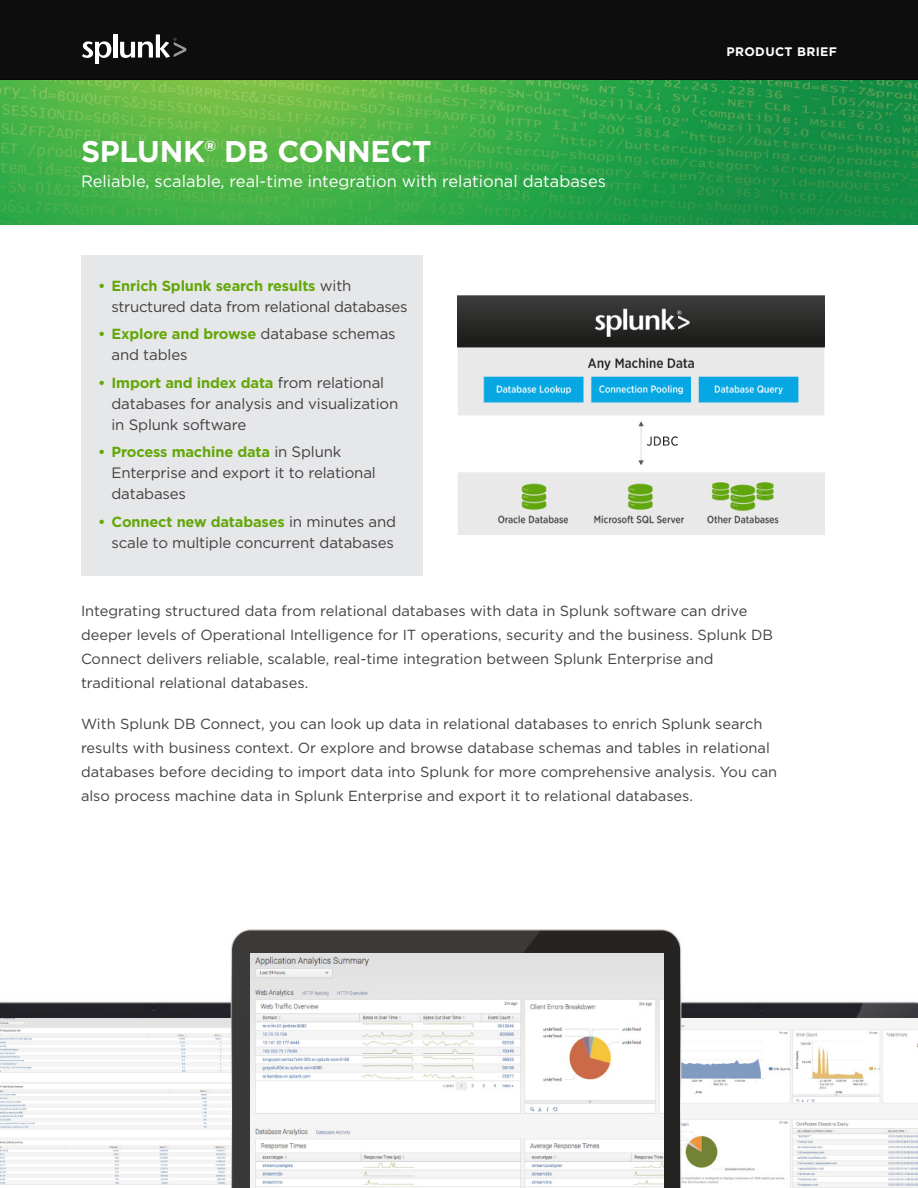
<style>
.page{position:relative;width:918px;height:1188px;background:#fff}
.page>*{position:absolute;margin:0;border:0;box-sizing:border-box;transform-origin:0 0}
.Document_Title{font:700 30px "Gotham";letter-spacing:-.01em;color:#fff}
.Subhead{font:16.5px "Gotham";color:#fff}
.t1{font:15px/21px "Gotham";letter-spacing:-.01em;color:#414042}
.Body_Text{font:14.7px/24px "Gotham";color:#414042}
.t2{font:700 14.7px "Gotham";letter-spacing:-.01em;color:#63a70a}
.t3{font:700 12.3px "Gotham";letter-spacing:.03em;color:#fff}
.s1{font-weight:400;font-size:15px;color:#414042}
</style>
<div class="page">
<img style="left:0;top:80px;width:918px;height:145px">
<div style="left:0;top:0;width:918px;height:80px;background:#0d0d0d"></div>
<svg style="left:82px;top:41px;width:29px;height:23px"></svg>
<hr style="left:113px;top:34px;width:4px;height:24px;background:#fff">
<svg style="left:120px;top:34px;width:66px;height:24px"></svg>
<div style="left:81px;top:255px;width:341px;height:321px;background:#e6e7e8"></div>
<img style="left:0;top:929px;width:918px;height:256px">
<img style="left:716px;top:1018px;width:202px;height:170px">
<img style="left:1px;top:1018px;width:203px;height:167px">
<img style="left:204px;top:930px;width:512px;height:258px">
<img style="left:250px;top:953px;width:413px;height:235px">
<img style="left:458px;top:295px;width:367px;height:239px">
<p class="Document_Title" style="left:81px;top:131px;width:352px">SPLUNK® DB CONNECT</p>
<p class="Subhead" style="left:81px;top:170px;width:527px">Reliable, scalable, real-time integration with relational databases</p>
<p class="t2" style="left:98px;top:276px;width:255px">• Enrich Splunk search results <span class="s1">with</span></p>
<p class="t1" style="left:112px;top:296px;width:298px">structured data from relational databases</p>
<p class="t2" style="left:98px;top:324px;width:299px">• Explore and browse <span class="s1">database schemas</span></p>
<p class="t1" style="left:112px;top:344px;width:78px">and tables</p>
<p class="t2" style="left:98px;top:373px;width:288px">• Import and index data <span class="s1">from relational</span></p>
<p class="t1" style="left:112px;top:392px;width:288px">databases for analysis and visualization in Splunk software</p>
<p class="t2" style="left:98px;top:442px;width:245px">• Process machine data <span class="s1">in Splunk</span></p>
<p class="t1" style="left:112px;top:462px;width:266px">Enterprise and export it to relational databases</p>
<p class="t2" style="left:98px;top:512px;width:300px">• Connect new databases <span class="s1">in minutes and</span></p>
<p class="t1" style="left:112px;top:531px;width:284px">scale to multiple concurrent databases</p>
<p class="t3" style="left:726px;top:44px;width:112px">PRODUCT BRIEF</p>
<p class="Body_Text" style="left:81px;top:599px;width:694px">Integrating structured data from relational databases with data in Splunk software can drive deeper levels of Operational Intelligence for IT operations, security and the business. Splunk DB Connect delivers reliable, scalable, real-time integration between Splunk Enterprise and traditional relational databases.</p>
<p class="Body_Text" style="left:81px;top:711px;width:698px">With Splunk DB Connect, you can look up data in relational databases to enrich Splunk search results with business context. Or explore and browse database schemas and tables in relational databases before deciding to import data into Splunk for more comprehensive analysis. You can also process machine data in Splunk Enterprise and export it to relational databases.</p>
</div>
